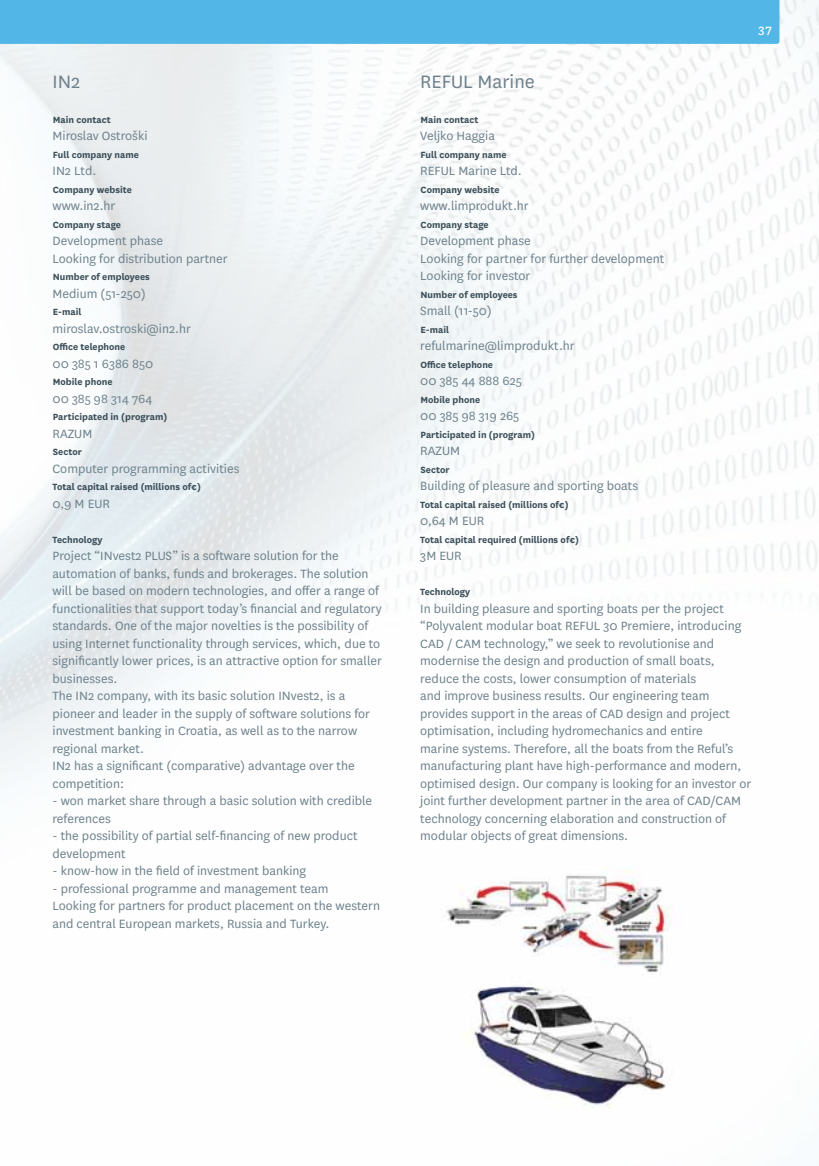
<style>
.page{position:relative;width:819px;height:1166px;background:#fff}
.page>*{position:absolute;margin:0;border:0;box-sizing:border-box;transform-origin:0 0}
.t1{font:21px "National";color:#6e818b}
.t2{font:14px/17.5px "National";color:#6e818b}
.t3{font:14px "National";color:#fff}
.t4{font:700 10.5px "National";color:#3d505a}
</style>
<div class="page">
<div style="left:0;top:0;width:779px;height:44px;background:#52b7e7"></div>
<img style="left:440px;top:866px;width:240px;height:243px">
<h1 class="t1" style="left:52px;top:67px;width:29px">IN2</h1>
<h1 class="t1" style="left:420px;top:67px;width:116px">REFUL Marine</h1>
<p class="t3" style="left:757px;top:21px;width:17px">37</p>
<p class="t4" style="left:53px;top:112px;width:59px">Main contact</p>
<p class="t4" style="left:53px;top:147px;width:88px">Full company name</p>
<p class="t4" style="left:53px;top:182px;width:81px">Company website</p>
<p class="t4" style="left:53px;top:217px;width:70px">Company stage</p>
<p class="t2" style="left:52px;top:126px;width:96px">Miroslav Ostroški</p>
<p class="t2" style="left:52px;top:161px;width:45px">IN2 Ltd.</p>
<p class="t2" style="left:52px;top:196px;width:64px">www.in2.hr</p>
<p class="t2" style="left:52px;top:231px;width:177px">Development phase<br>Looking for distribution partner</p>
<p class="t2" style="left:52px;top:284px;width:95px">Medium (51-250)</p>
<p class="t2" style="left:52px;top:319px;width:140px">miroslav.ostroski@in2.hr</p>
<p class="t2" style="left:52px;top:354px;width:102px">00 385 1 6386 850</p>
<p class="t2" style="left:52px;top:389px;width:101px">00 385 98 314 764</p>
<p class="t2" style="left:52px;top:424px;width:41px">RAZUM</p>
<p class="t2" style="left:52px;top:459px;width:188px">Computer programming activities</p>
<p class="t2" style="left:52px;top:494px;width:59px">0,9 M EUR</p>
<p class="t4" style="left:53px;top:269px;width:99px">Number of employees</p>
<p class="t4" style="left:53px;top:304px;width:30px">E-mail</p>
<p class="t4" style="left:53px;top:339px;width:74px">Office telephone</p>
<p class="t4" style="left:53px;top:374px;width:61px">Mobile phone</p>
<p class="t4" style="left:53px;top:409px;width:116px">Participated in (program)</p>
<p class="t4" style="left:53px;top:444px;width:30px">Sector</p>
<p class="t4" style="left:52px;top:479px;width:150px">Total capital raised (millions of€)</p>
<p class="t4" style="left:52px;top:532px;width:51px">Technology</p>
<p class="t2" style="left:52px;top:546px;width:331px">Project “INvest2 PLUS” is a software solution for the automation of banks, funds and brokerages. The solution will be based on modern technologies, and offer a range of functionalities that support today’s financial and regulatory standards. One of the major novelties is the possibility of using Internet functionality through services, which, due to significantly lower prices, is an attractive option for smaller businesses.<br>The IN2 company, with its basic solution INvest2, is a pioneer and leader in the supply of software solutions for investment banking in Croatia, as well as to the narrow regional market.<br>IN2 has a significant (comparative) advantage over the competition:</p>
<p class="t2" style="left:52px;top:791px;width:321px">- won market share through a basic solution with credible references</p>
<p class="t2" style="left:52px;top:826px;width:307px">- the possibility of partial self-financing of new product development</p>
<p class="t2" style="left:52px;top:861px;width:255px">- know-how in the field of investment banking</p>
<p class="t2" style="left:52px;top:879px;width:329px">- professional programme and management team<br>Looking for partners for product placement on the western and central European markets, Russia and Turkey.</p>
<p class="t4" style="left:420px;top:112px;width:59px">Main contact</p>
<p class="t4" style="left:420px;top:147px;width:88px">Full company name</p>
<p class="t4" style="left:420px;top:182px;width:81px">Company website</p>
<p class="t4" style="left:420px;top:217px;width:70px">Company stage</p>
<p class="t2" style="left:420px;top:126px;width:76px">Veljko Haggia</p>
<p class="t2" style="left:420px;top:161px;width:103px">REFUL Marine Ltd.</p>
<p class="t2" style="left:420px;top:196px;width:110px">www.limprodukt.hr</p>
<p class="t2" style="left:420px;top:231px;width:245px">Development phase<br>Looking for partner for further development<br>Looking for investor</p>
<p class="t2" style="left:420px;top:301px;width:73px">Small (11-50)</p>
<p class="t2" style="left:420px;top:336px;width:156px">refulmarine@limprodukt.hr</p>
<p class="t2" style="left:420px;top:371px;width:103px">00 385 44 888 625</p>
<p class="t2" style="left:420px;top:406px;width:101px">00 385 98 319 265</p>
<p class="t2" style="left:420px;top:441px;width:41px">RAZUM</p>
<p class="t2" style="left:420px;top:476px;width:219px">Building of pleasure and sporting boats</p>
<p class="t2" style="left:420px;top:511px;width:66px">0,64 M EUR</p>
<p class="t2" style="left:420px;top:546px;width:43px">3M EUR</p>
<p class="t4" style="left:420px;top:287px;width:99px">Number of employees</p>
<p class="t4" style="left:420px;top:322px;width:30px">E-mail</p>
<p class="t4" style="left:420px;top:357px;width:74px">Office telephone</p>
<p class="t4" style="left:420px;top:392px;width:61px">Mobile phone</p>
<p class="t4" style="left:420px;top:427px;width:116px">Participated in (program)</p>
<p class="t4" style="left:420px;top:462px;width:30px">Sector</p>
<p class="t4" style="left:420px;top:497px;width:150px">Total capital raised (millions of€)</p>
<p class="t4" style="left:420px;top:532px;width:160px">Total capital required (millions of€)</p>
<p class="t4" style="left:420px;top:584px;width:51px">Technology</p>
<p class="t2" style="left:420px;top:599px;width:332px">In building pleasure and sporting boats per the project “Polyvalent modular boat REFUL 30 Premiere, introducing CAD / CAM technology,” we seek to revolutionise and modernise the design and production of small boats, reduce the costs, lower consumption of materials<br>and improve business results. Our engineering team provides support in the areas of CAD design and project optimisation, including hydromechanics and entire<br>marine systems. Therefore, all the boats from the Reful’s manufacturing plant have high-performance and modern, optimised design. Our company is looking for an investor or joint further development partner in the area of CAD/CAM technology concerning elaboration and construction of modular objects of great dimensions.</p>
</div>
